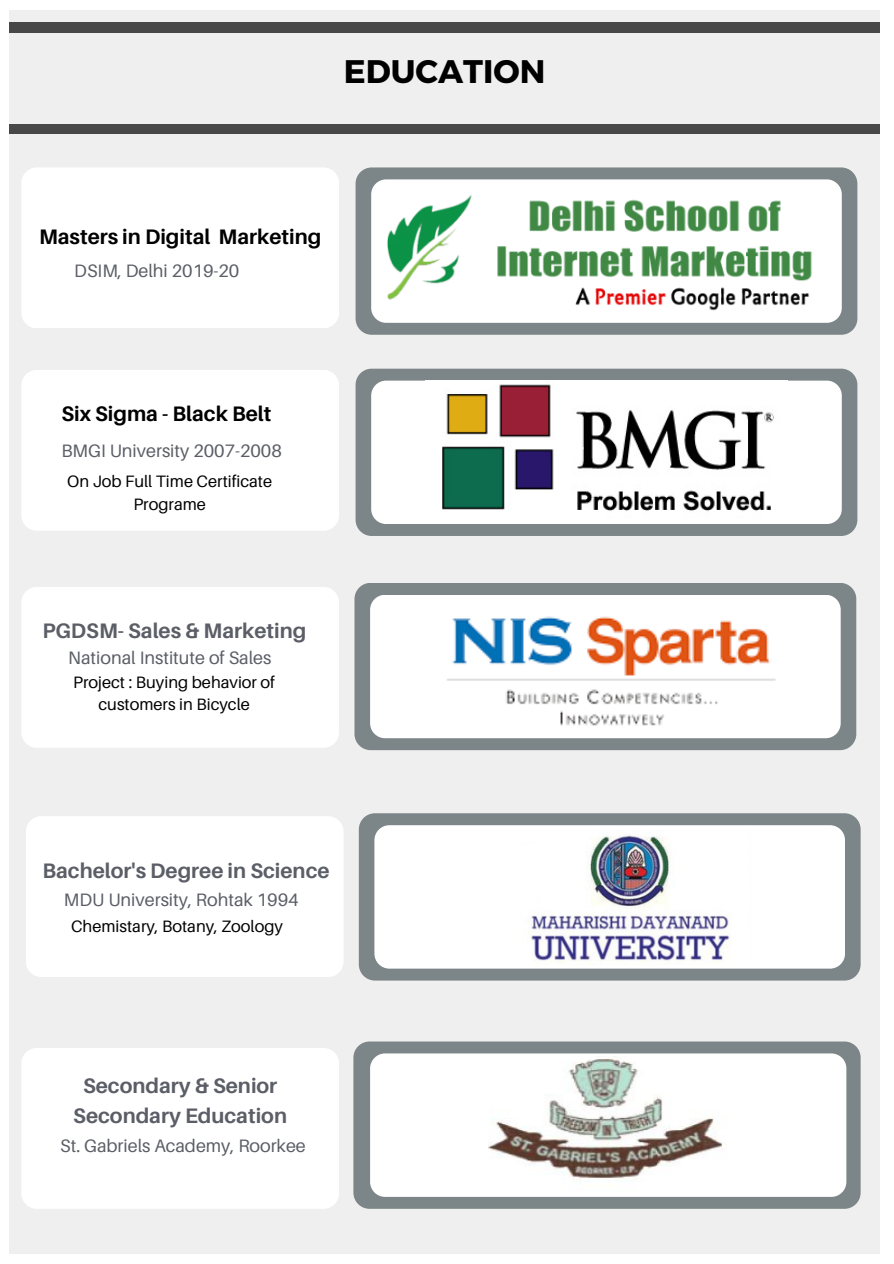
<style>
.page{position:relative;width:894px;height:1264px;background:#fff}
.page>*{position:absolute;margin:0;border:0;box-sizing:border-box;transform-origin:0 0}
.t1{font:700 32.55px "Montserrat";color:#000}
.t2{font:700 21px/29.2px "Aileron";color:#5b5e66;text-align:center}
.t3{font:700 21px "Aileron";color:#000}
.t4{font:18px "Aileron";color:#5b5e66}
.t5{font:16.5px/22.5px "Aileron";color:#000;text-align:center}
</style>
<div class="page">
<div style="left:9px;top:10px;width:870px;height:1242px;background:#efefef"></div>
<div style="left:9px;top:23px;width:870px;height:9px;background:#484848"></div>
<div style="left:9px;top:124px;width:870px;height:10px;background:#484848"></div>
<div style="left:355px;top:167px;width:502px;height:168px;background:#7c8587;border-radius:16px"></div>
<div style="left:371px;top:179px;width:470px;height:144px;background:#fff;border-radius:15px"></div>
<div style="left:355px;top:368px;width:502px;height:168px;background:#7c8587;border-radius:16px"></div>
<div style="left:371px;top:380px;width:470px;height:144px;background:#fff;border-radius:15px"></div>
<div style="left:354px;top:583px;width:502px;height:167px;background:#7c8587;border-radius:16px"></div>
<div style="left:370px;top:595px;width:470px;height:143px;background:#fff;border-radius:15px"></div>
<div style="left:359px;top:813px;width:501px;height:167px;background:#7c8587;border-radius:16px"></div>
<div style="left:374px;top:825px;width:470px;height:143px;background:#fff;border-radius:15px"></div>
<div style="left:353px;top:1041px;width:507px;height:167px;background:#7c8587;border-radius:16px"></div>
<div style="left:370px;top:1053px;width:476px;height:143px;background:#fff;border-radius:15px"></div>
<img style="left:371px;top:183px;width:471px;height:140px">
<img style="left:442px;top:384px;width:332px;height:127px">
<img style="left:447px;top:616px;width:329px;height:110px">
<img style="left:528px;top:835px;width:202px;height:129px">
<img style="left:488px;top:1056px;width:236px;height:127px">
<div style="left:21px;top:167px;width:318px;height:161px;background:#fff;border-radius:16px"></div>
<div style="left:21px;top:370px;width:318px;height:160px;background:#fff;border-radius:16px"></div>
<div style="left:21px;top:587px;width:318px;height:160px;background:#fff;border-radius:16px"></div>
<div style="left:26px;top:816px;width:317px;height:161px;background:#fff;border-radius:16px"></div>
<div style="left:21px;top:1047px;width:318px;height:161px;background:#fff;border-radius:16px"></div>
<h1 class="t1" style="left:343px;top:50px;width:203px">EDUCATION</h1>
<p class="t3" style="left:39px;top:224px;width:284px">Masters in Digital Marketing</p>
<h2 class="t4" style="left:74px;top:260px;width:166px">DSIM, Delhi 2019-20</h2>
<p class="t3" style="left:61px;top:400px;width:211px">Six Sigma - Black Belt</p>
<h2 class="t4" style="left:61px;top:439px;width:222px">BMGI University 2007-2008</h2>
<p class="t5" style="left:67px;top:469px;width:206px">On Job Full Time Certificate<br>Programe</p>
<p class="t2" style="left:42px;top:616px;width:265px">PGDSM- Sales &amp; Marketing</p>
<p class="t4" style="left:68px;top:646px;width:205px">National Institute of Sales</p>
<p class="t5" style="left:73px;top:670px;width:203px">Project : Buying behavior of customers in Bicycle</p>
<p class="t2" style="left:42px;top:855px;width:288px">Bachelor's Degree in Science</p>
<h2 class="t4" style="left:64px;top:888px;width:236px">MDU University, Rohtak 1994</h2>
<p class="t5" style="left:71px;top:914px;width:213px">Chemistary, Botany, Zoology</p>
<p class="t2" style="left:73px;top:1070px;width:215px">Secondary &amp; Senior<br>Secondary Education</p>
<h2 class="t4" style="left:60px;top:1134px;width:247px">St. Gabriels Academy, Roorkee</h2>
</div>
